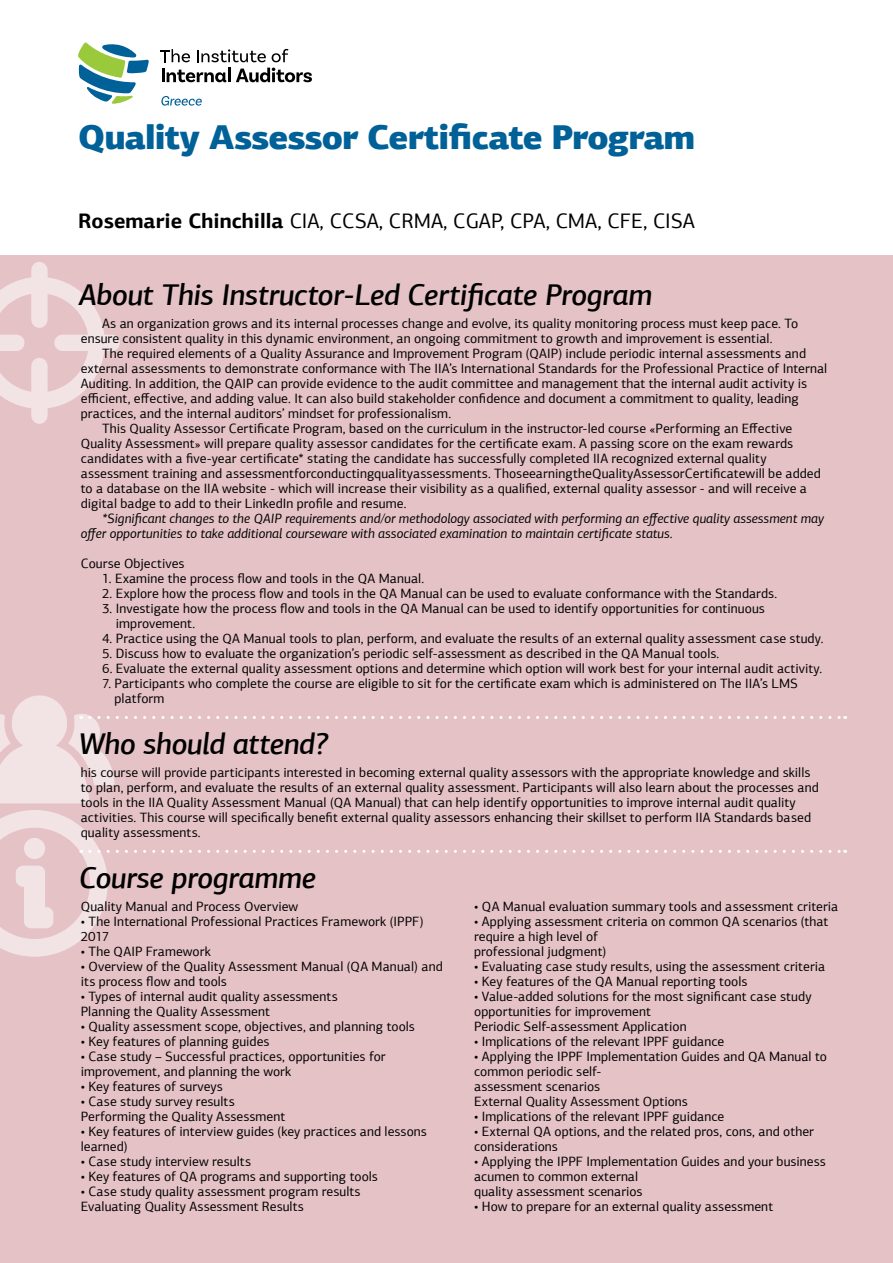
<style>
.page{position:relative;width:893px;height:1263px;background:#fff}
.page>*{position:absolute;margin:0;border:0;box-sizing:border-box;transform-origin:0 0}
.t1{font:900 34.5px "PF Agora Sans Pro";letter-spacing:-.025em;color:#006198}
.t2{font:italic 500 30px "PF Agora Sans Pro";letter-spacing:-.015em;color:#000}
.t3{font:21px "PF Agora Sans Pro";color:#000}
.t4{font:13.5px/15px "PF Agora Sans Pro";letter-spacing:.005em;color:#000}
.t5{font:italic 13.5px/15px "PF Agora Sans Pro";color:#000}
.s1{font-weight:700}
</style>
<div class="page">
<div style="left:0;top:255px;width:893px;height:1008px;background:#e4c2c6"></div>
<img style="left:0;top:262px;width:120px;height:162px">
<img style="left:0;top:695px;width:115px;height:109px">
<img style="left:0;top:810px;width:108px;height:147px">
<svg style="left:78px;top:43px;width:71px;height:61px"></svg>
<svg style="left:197px;top:49px;width:69px;height:13px"></svg>
<svg style="left:160px;top:49px;width:30px;height:13px"></svg>
<svg style="left:272px;top:49px;width:16px;height:13px"></svg>
<svg style="left:162px;top:69px;width:64px;height:13px"></svg>
<hr style="left:228px;top:68px;width:3px;height:14px;background:#000">
<svg style="left:236px;top:68px;width:76px;height:14px"></svg>
<svg style="left:161px;top:96px;width:41px;height:10px"></svg>
<svg style="left:90px;top:716px;width:756px;height:3px"></svg>
<svg style="left:90px;top:850px;width:756px;height:3px"></svg>
<h1 class="t1" style="left:78px;top:115px;width:619px">Quality Assessor Certificate Program</h1>
<h3 class="t3" style="left:78px;top:209px;width:618px"><span class="s1">Rosemarie Chinchilla</span> CIA, CCSA, CRMA, CGAP, CPA, CMA, CFE, CISA</h3>
<h2 class="t2" style="left:79px;top:277px;width:575px">About This Instructor-Led Certificate Program</h2>
<p class="t4" style="left:81px;top:316px;width:719px;text-indent:21px">As an organization grows and its internal processes change and evolve, its quality monitoring process must keep pace. To ensure consistent quality in this dynamic environment, an ongoing commitment to growth and improvement is essential.</p>
<p class="t4" style="left:102px;top:346px;width:705px">The required elements of a Quality Assurance and Improvement Program (QAIP) include periodic internal assessments and</p>
<p class="t4" style="left:81px;top:361px;width:748px">external assessments to demonstrate conformance with The IIA’s International Standards for the Professional Practice of Internal</p>
<p class="t4" style="left:81px;top:376px;width:728px">Auditing. In addition, the QAIP can provide evidence to the audit committee and management that the internal audit activity is</p>
<p class="t4" style="left:81px;top:391px;width:720px">efficient, effective, and adding value. It can also build stakeholder confidence and document a commitment to quality, leading</p>
<p class="t4" style="left:81px;top:406px;width:372px">practices, and the internal auditors’ mindset for professionalism.</p>
<p class="t4" style="left:102px;top:421px;width:692px">This Quality Assessor Certificate Program, based on the curriculum in the instructor-led course «Performing an Effective</p>
<p class="t4" style="left:81px;top:436px;width:714px">Quality Assessment» will prepare quality assessor candidates for the certificate exam. A passing score on the exam rewards</p>
<p class="t4" style="left:81px;top:451px;width:687px">candidates with a five-year certificate* stating the candidate has successfully completed IIA recognized external quality</p>
<p class="t4" style="left:81px;top:466px;width:742px">assessment training and assessmentforconductingqualityassessments. ThoseearningtheQualityAssessorCertificatewill be added</p>
<p class="t4" style="left:81px;top:481px;width:728px">to a database on the IIA website - which will increase their visibility as a qualified, external quality assessor - and will receive a</p>
<p class="t4" style="left:81px;top:496px;width:327px">digital badge to add to their LinkedIn profile and resume.</p>
<p class="t5" style="left:81px;top:511px;width:744px;text-indent:21px">*Significant changes to the QAIP requirements and/or methodology associated with performing an effective quality assessment may offer opportunities to take additional courseware with associated examination to maintain certificate status.</p>
<p class="t4" style="left:81px;top:556px;width:105px">Course Objectives</p>
<p class="t4" style="left:102px;top:571px;width:324px">1. Examine the process flow and tools in the QA Manual.</p>
<p class="t4" style="left:102px;top:586px;width:677px">2. Explore how the process flow and tools in the QA Manual can be used to evaluate conformance with the Standards.</p>
<p class="t4" style="left:116px;top:601px;width:651px;text-indent:-14px">3. Investigate how the process flow and tools in the QA Manual can be used to identify opportunities for continuous improvement.</p>
<p class="t4" style="left:102px;top:631px;width:723px">4. Practice using the QA Manual tools to plan, perform, and evaluate the results of an external quality assessment case study.</p>
<p class="t4" style="left:102px;top:646px;width:619px">5. Discuss how to evaluate the organization’s periodic self-assessment as described in the QA Manual tools.</p>
<p class="t4" style="left:102px;top:661px;width:722px">6. Evaluate the external quality assessment options and determine which option will work best for your internal audit activity.</p>
<p class="t4" style="left:115px;top:676px;width:685px;text-indent:-13px">7. Participants who complete the course are eligible to sit for the certificate exam which is administered on The IIA’s LMS platform</p>
<h2 class="t2" style="left:79px;top:725px;width:251px">Who should attend?</h2>
<p class="t4" style="left:81px;top:765px;width:739px">his course will provide participants interested in becoming external quality assessors with the appropriate knowledge and skills to plan, perform, and evaluate the results of an external quality assessment. Participants will also learn about the processes and tools in the IIA Quality Assessment Manual (QA Manual) that can help identify opportunities to improve internal audit quality activities. This course will specifically benefit external quality assessors enhancing their skillset to perform IIA Standards based quality assessments.</p>
<h2 class="t2" style="left:79px;top:859px;width:239px">Course programme</h2>
<p class="t4" style="left:81px;top:899px;width:219px">Quality Manual and Process Overview</p>
<p class="t4" style="left:81px;top:914px;width:344px">• The International Professional Practices Framework (IPPF)<br>2017</p>
<p class="t4" style="left:81px;top:944px;width:132px">• The QAIP Framework</p>
<p class="t4" style="left:81px;top:959px;width:363px">• Overview of the Quality Assessment Manual (QA Manual) and its process flow and tools</p>
<p class="t4" style="left:81px;top:989px;width:259px">• Types of internal audit quality assessments<br>Planning the Quality Assessment</p>
<p class="t4" style="left:81px;top:1019px;width:336px">• Quality assessment scope, objectives, and planning tools</p>
<p class="t4" style="left:81px;top:1034px;width:190px">• Key features of planning guides</p>
<p class="t4" style="left:81px;top:1049px;width:306px">• Case study – Successful practices, opportunities for improvement, and planning the work</p>
<p class="t4" style="left:81px;top:1079px;width:144px">• Key features of surveys</p>
<p class="t4" style="left:81px;top:1094px;width:206px">• Case study survey results<br>Performing the Quality Assessment</p>
<p class="t4" style="left:81px;top:1124px;width:348px">• Key features of interview guides (key practices and lessons learned)</p>
<p class="t4" style="left:81px;top:1154px;width:172px">• Case study interview results</p>
<p class="t4" style="left:81px;top:1169px;width:299px">• Key features of QA programs and supporting tools</p>
<p class="t4" style="left:81px;top:1184px;width:281px">• Case study quality assessment program results<br>Evaluating Quality Assessment Results</p>
<p class="t4" style="left:474px;top:899px;width:366px">• QA Manual evaluation summary tools and assessment criteria</p>
<p class="t4" style="left:474px;top:914px;width:356px">• Applying assessment criteria on common QA scenarios (that require a high level of<br>professional judgment)</p>
<p class="t4" style="left:474px;top:959px;width:353px">• Evaluating case study results, using the assessment criteria</p>
<p class="t4" style="left:474px;top:974px;width:275px">• Key features of the QA Manual reporting tools</p>
<p class="t4" style="left:474px;top:989px;width:339px">• Value-added solutions for the most significant case study opportunities for improvement<br>Periodic Self-assessment Application</p>
<p class="t4" style="left:474px;top:1034px;width:252px">• Implications of the relevant IPPF guidance</p>
<p class="t4" style="left:474px;top:1049px;width:354px">• Applying the IPPF Implementation Guides and QA Manual to common periodic self-<br>assessment scenarios<br>External Quality Assessment Options</p>
<p class="t4" style="left:474px;top:1109px;width:252px">• Implications of the relevant IPPF guidance</p>
<p class="t4" style="left:474px;top:1124px;width:341px">• External QA options, and the related pros, cons, and other considerations</p>
<p class="t4" style="left:474px;top:1154px;width:353px">• Applying the IPPF Implementation Guides and your business acumen to common external<br>quality assessment scenarios</p>
<p class="t4" style="left:474px;top:1199px;width:300px">• How to prepare for an external quality assessment</p>
</div>
